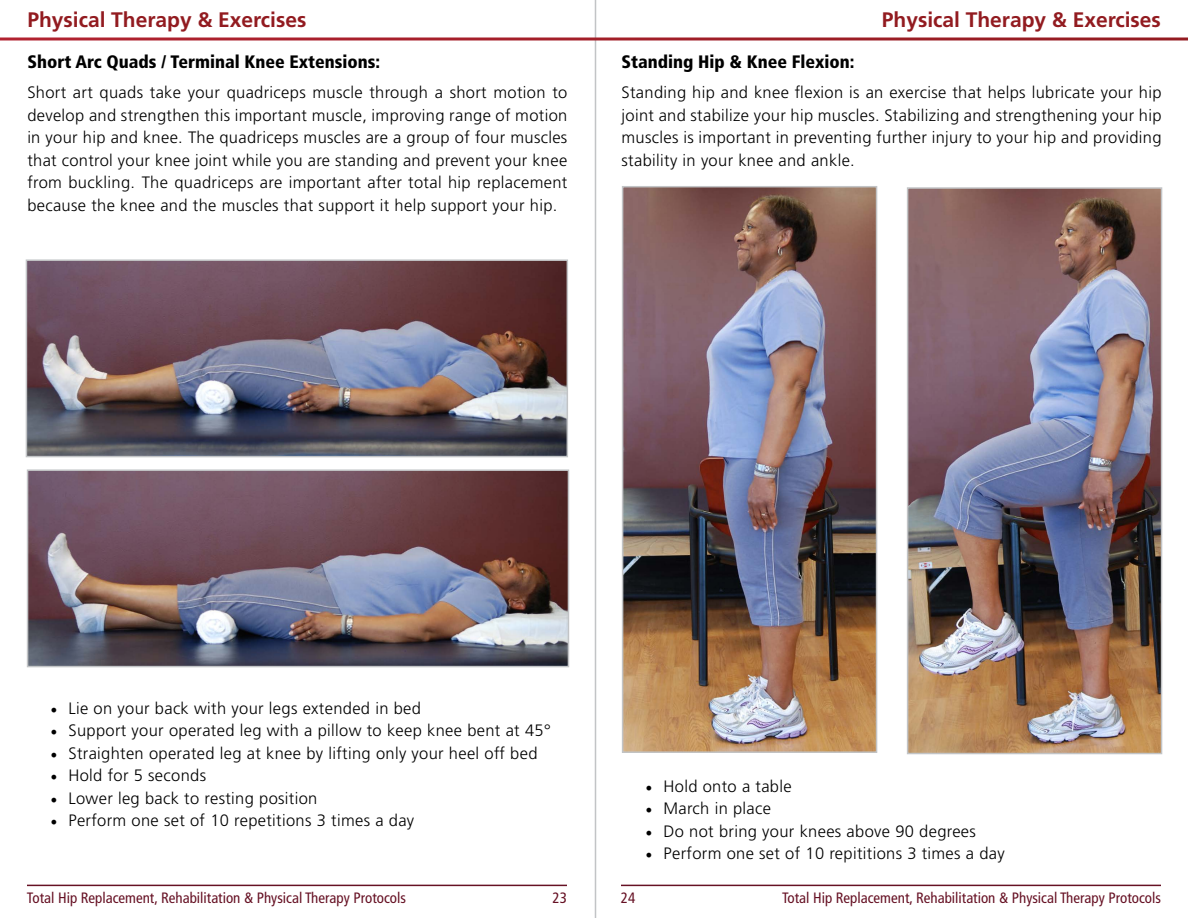
<style>
.page{position:relative;width:1188px;height:918px;background:#fff}
.page>*{position:absolute;margin:0;border:0;box-sizing:border-box;transform-origin:0 0}
.t1{font:700 21px "Frutiger LT Std";color:#921b20}
.t2{font:900 condensed 18px "Frutiger LT Std";color:#000}
.t3{font:300 16.5px/22.5px "Frutiger LT Std";letter-spacing:.02em;color:#000;text-align:justify}
.t4{font:condensed 15px "Frutiger LT Std";color:#661124}
.s1{font-family:"Minion Pro";font-weight:400;font-size:18px}
</style>
<div class="page">
<hr style="left:595px;top:0;width:1px;height:918px;background:#c2c4c6">
<hr style="left:27px;top:885px;width:540px;height:1px;background:#661124">
<hr style="left:621px;top:885px;width:540px;height:1px;background:#661124">
<hr style="left:0;top:38px;width:1188px;height:2px;background:#fff">
<img style="left:910px;top:190px;width:249px;height:561px">
<div style="left:907px;top:187px;width:255px;height:567px;border:2px solid #c2c4c6"></div>
<img style="left:625px;top:189px;width:249px;height:561px">
<div style="left:622px;top:186px;width:255px;height:567px;border:2px solid #c2c4c6"></div>
<img style="left:29px;top:262px;width:536px;height:192px">
<div style="left:26px;top:259px;width:542px;height:198px;border:2px solid #c2c4c6"></div>
<img style="left:30px;top:472px;width:536px;height:192px">
<div style="left:27px;top:469px;width:542px;height:198px;border:2px solid #c2c4c6"></div>
<p class="t1" style="left:27px;top:8px;width:281px">Physical Therapy &amp; Exercises</p>
<p class="t1" style="left:882px;top:8px;width:281px">Physical Therapy &amp; Exercises</p>
<p class="t2" style="left:27px;top:51px;width:354px">Short Arc Quads / Terminal Knee Extensions:</p>
<p class="t3" style="left:27px;top:82px;width:542px">Short art quads take your quadriceps muscle through a short motion to develop and strengthen this important muscle, improving range of motion in your hip and knee. The quadriceps muscles are a group of four muscles that control your knee joint while you are standing and prevent your knee from buckling. The quadriceps are important after total hip replacement because the knee and the muscles that support it help support your hip.</p>
<p class="t2" style="left:622px;top:51px;width:234px">Standing Hip &amp; Knee Flexion:</p>
<p class="t3" style="left:622px;top:82px;width:542px">Standing hip and knee flexion is an exercise that helps lubricate your hip joint and stabilize your hip muscles. Stabilizing and strengthening your hip muscles is important in preventing further injury to your hip and providing stability in your knee and ankle.</p>
<p class="t3" style="left:50px;top:697px;width:372px"><span class="s1">•</span> Lie on your back with your legs extended in bed</p>
<p class="t3" style="left:50px;top:719px;width:502px"><span class="s1">•</span> Support your operated leg with a pillow to keep knee bent at 45°</p>
<p class="t3" style="left:50px;top:742px;width:489px"><span class="s1">•</span> Straighten operated leg at knee by lifting only your heel off bed</p>
<p class="t3" style="left:50px;top:764px;width:157px"><span class="s1">•</span> Hold for 5 seconds</p>
<p class="t3" style="left:50px;top:787px;width:268px"><span class="s1">•</span> Lower leg back to resting position</p>
<p class="t3" style="left:50px;top:809px;width:365px"><span class="s1">•</span> Perform one set of 10 repetitions 3 times a day</p>
<p class="t3" style="left:646px;top:775px;width:148px"><span class="s1">•</span> Hold onto a table</p>
<p class="t3" style="left:646px;top:798px;width:127px"><span class="s1">•</span> March in place</p>
<p class="t3" style="left:646px;top:820px;width:332px"><span class="s1">•</span> Do not bring your knees above 90 degrees</p>
<p class="t3" style="left:646px;top:843px;width:361px"><span class="s1">•</span> Perform one set of 10 repititions 3 times a day</p>
<p class="t4" style="left:27px;top:889px;width:380px">Total Hip Replacement, Rehabilitation &amp; Physical Therapy Protocols</p>
<p class="t4" style="left:553px;top:889px;width:16px">23</p>
<p class="t4" style="left:621px;top:889px;width:16px">24</p>
<p class="t4" style="left:782px;top:889px;width:380px">Total Hip Replacement, Rehabilitation &amp; Physical Therapy Protocols</p>
</div>
